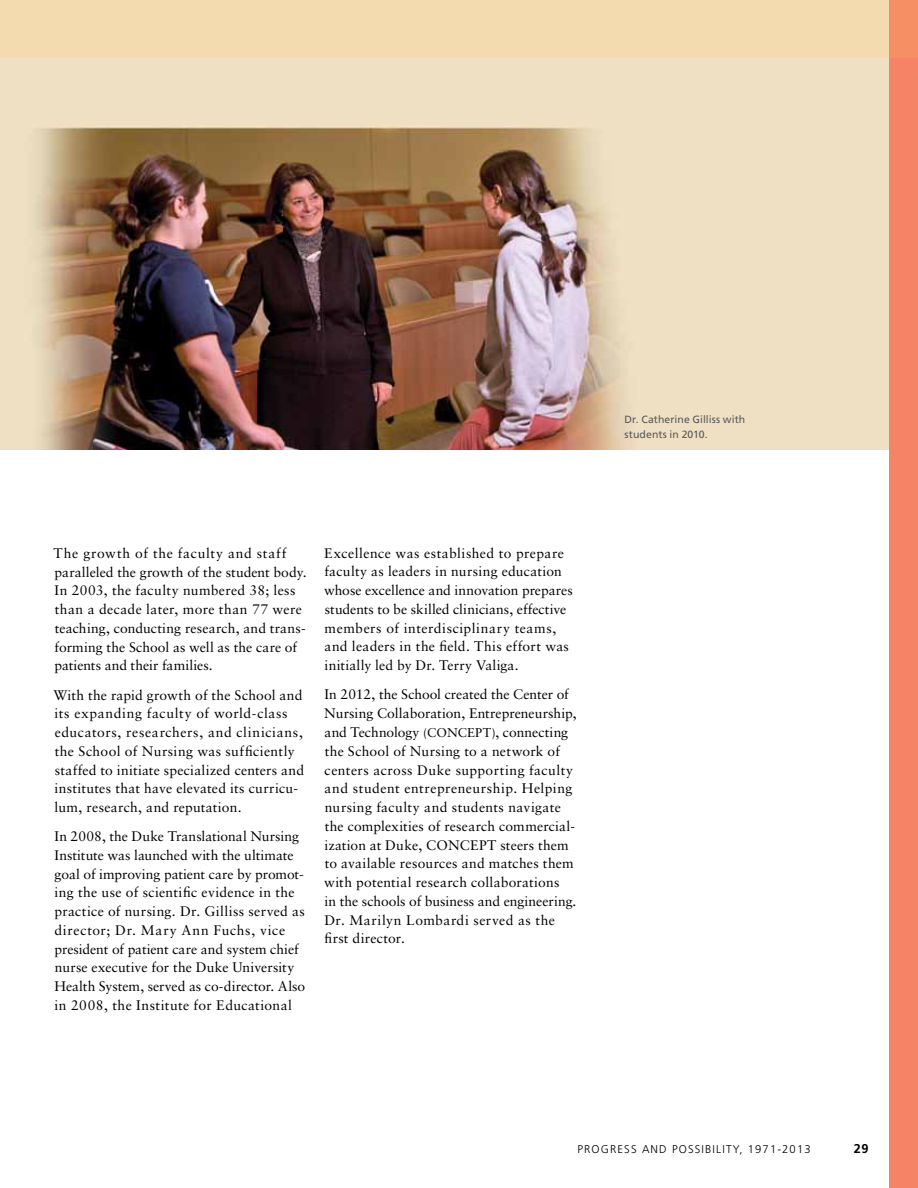
<style>
.page{position:relative;width:918px;height:1188px;background:#fff}
.page>*{position:absolute;margin:0;border:0;box-sizing:border-box;transform-origin:0 0}
.t1{font:13.8px/18.8px "Sabon LT Std";letter-spacing:.015em;color:#000}
.t2{font:700 12.75px "Frutiger";color:#000}
.t3{font:300 11.25px "Frutiger";letter-spacing:.1em;color:#000}
.t4{font:10.5px/15px "Frutiger";letter-spacing:.01em;color:#58595b}
.s1{font-size:12.75px}
</style>
<div class="page">
<img style="left:0;top:58px;width:890px;height:392px">
<div style="left:890px;top:0;width:28px;height:1188px;background:#f58466"></div>
<div style="left:0;top:0;width:918px;height:58px;background:#f3dbaf"></div>
<p class="t1" style="left:54px;top:543px;width:254px">The growth of the faculty and staff paralleled the growth of the student body.<br>In 2003, the faculty numbered 38; less than a decade later, more than 77 were teaching, conducting research, and trans&shy;forming the School as well as the care of patients and their families.</p>
<p class="t1" style="left:53px;top:685px;width:252px">With the rapid growth of the School and its expanding faculty of world-class educators, researchers, and clinicians, the School of Nursing was sufficiently staffed to initiate specialized centers and institutes that have elevated its curricu&shy;lum, research, and reputation.</p>
<p class="t1" style="left:54px;top:827px;width:252px">In 2008, the Duke Translational Nursing Institute was launched with the ultimate goal of improving patient care by promot&shy;ing the use of scientific evidence in the practice of nursing. Dr. Gilliss served as director; Dr. Mary Ann Fuchs, vice president of patient care and system chief nurse executive for the Duke University Health System, served as co-director. Also in 2008, the Institute for Educational</p>
<p class="t1" style="left:324px;top:543px;width:250px">Excellence was established to prepare faculty as leaders in nursing education whose excellence and innovation prepares students to be skilled clinicians, effective members of interdisciplinary teams, and leaders in the field. This effort was initially led by Dr. Terry Valiga.</p>
<p class="t1" style="left:324px;top:685px;width:254px">In 2012, the School created the Center of Nursing Collaboration, Entrepreneurship, and Technology <span class="s1">(CONCEPT)</span>, connecting the School of Nursing to a network of centers across Duke supporting faculty and student entrepreneurship. Helping nursing faculty and students navigate the complexities of research commercial&shy;ization at Duke, CONCEPT steers them to available resources and matches them with potential research collaborations<br>in the schools of business and engineering.<br>Dr. Marilyn Lombardi served as the first director.</p>
<p class="t4" style="left:625px;top:412px;width:122px">Dr. Catherine Gilliss with students in 2010.</p>
<p class="t3" style="left:578px;top:1142px;width:235px">PROGRESS AND POSSIBILITY, 1971-2013</p>
<p class="t2" style="left:854px;top:1141px;width:16px">29</p>
</div>
